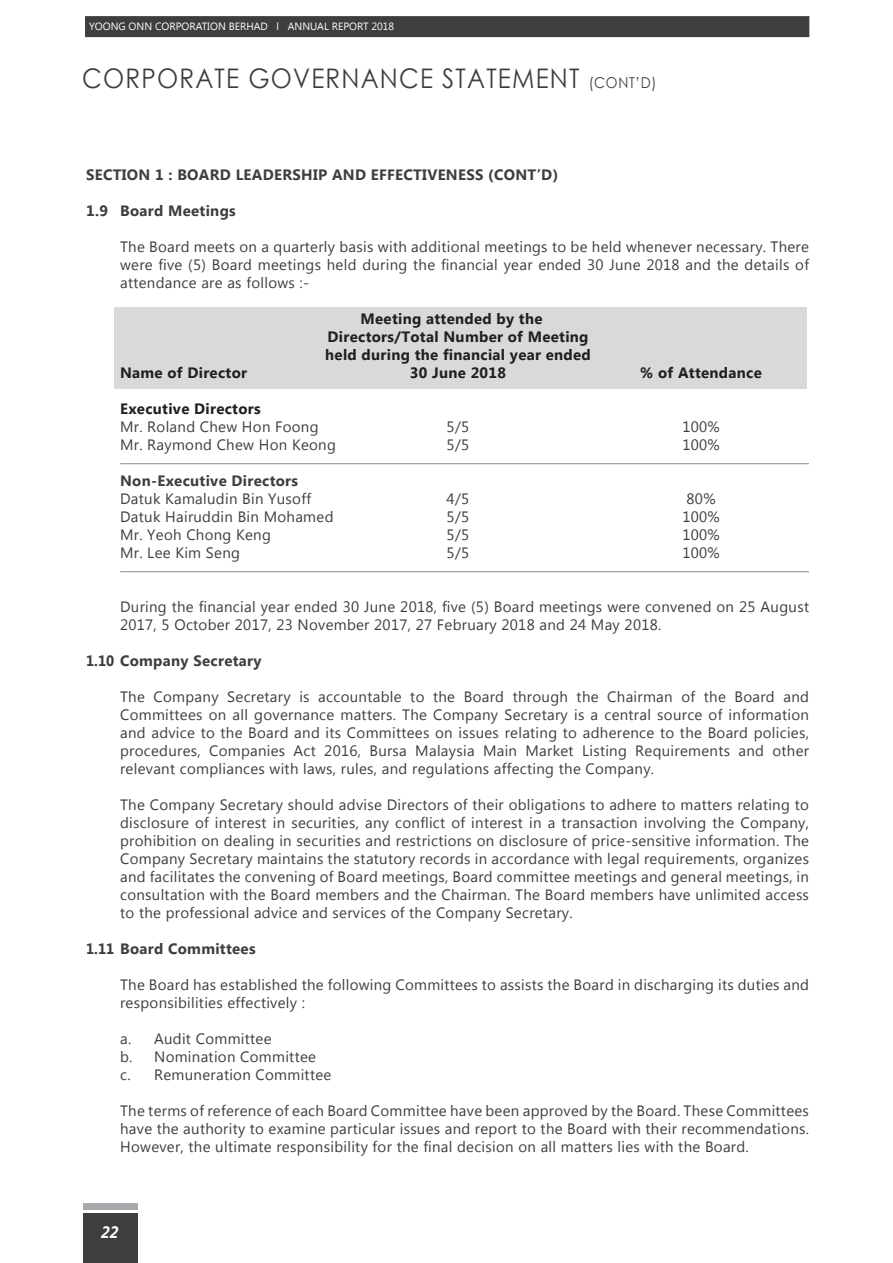
<style>
.page{position:relative;width:893px;height:1263px;background:#fff}
.page>*{position:absolute;margin:0;border:0;box-sizing:border-box;transform-origin:0 0}
.t1{font:27px "Century Gothic";color:#3e3e3f;scale:.9 1}
.t2{font:italic 700 16.5px "Segoe UI";color:#fff;scale:.91 1}
.t3{font:15px/18px "Segoe UI";letter-spacing:.02em;color:#3e3e3f;text-align:justify}
.t4{font:700 15px/18px "Segoe UI";letter-spacing:.02em;color:#231f20}
.t5{font:700 15px "Segoe UI";letter-spacing:.02em;color:#3e3e3f}
.t6{font:700 15px "Segoe UI";letter-spacing:.02em;color:#3e3e3f;scale:.94 1}
.t7{font:15px "Century Gothic";color:#3e3e3f;scale:.9 1}
.t8{font:10.5px "Segoe UI";color:#fff}
</style>
<div class="page">
<div style="left:83px;top:1213px;width:54px;height:50px;background:#3e3e3f"></div>
<div style="left:83px;top:1204px;width:54px;height:6px;background:#a8a9ad"></div>
<div style="left:85px;top:16px;width:724px;height:21px;background:#3e3e3f"></div>
<div style="left:115px;top:308px;width:692px;height:81px;background:#d8d9db"></div>
<hr style="left:120px;top:463px;width:689px;height:1px;background:#8a8c8f">
<hr style="left:120px;top:571px;width:689px;height:1px;background:#8a8c8f">
<p class="t8" style="left:89px;top:19px;width:207px">Yoong Onn Corporation Berhad l ANNUAL</p>
<p class="t8" style="left:332px;top:19px;width:7px">REPORT</p>
<p class="t8" style="left:372px;top:19px;width:24px">2018</p>
<h1 class="t1" style="left:82px;top:60px;width:21px">CORPORATE</h1>
<h1 class="t1" style="left:248px;top:60px;width:90px">GOVERNANCE</h1>
<h1 class="t1" style="left:442px;top:60px;width:16px">STATE</h1>
<h1 class="t1" style="left:512px;top:60px;width:43px">MENT</h1>
<p class="t7" style="left:589px;top:72px;width:77px">(CONT’D)</p>
<p class="t5" style="left:86px;top:164px;width:362px">SECTION 1 : BOARD LEADERSHIP AN D EFFECTIVENESS</p>
<p class="t5" style="left:488px;top:164px;width:28px">(CONT</p>
<p class="t5" style="left:537px;top:164px;width:23px">’D)</p>
<p class="t5" style="left:86px;top:200px;width:151px">1.9 Board Meetings</p>
<p class="t3" style="left:86px;top:237px;width:22px">T</p>
<p class="t3" style="left:120px;top:237px;width:690px;text-indent:8px">he Board meets on a quarterly basis with additional meetings to be held whenever necessary. There were five (5) Board meetings held during the financial year ended 30 June 2018 and the details of attendance are as follows :-</p>
<p class="t4" style="left:325px;top:309px;width:267px;text-indent:35px">Meeting attended by the<br>Directors/Total N umber of Meeting held during the financial year ended</p>
<p class="t4" style="left:86px;top:363px;width:24px">N</p>
<p class="t4" style="left:132px;top:363px;width:116px">ame of Director</p>
<p class="t4" style="left:410px;top:363px;width:98px">30 June 2018</p>
<p class="t4" style="left:640px;top:363px;width:123px">% of Attendance</p>
<p class="t4" style="left:86px;top:399px;width:22px">E</p>
<p class="t4" style="left:128px;top:399px;width:134px">xecutive Directors</p>
<p class="t3" style="left:86px;top:417px;width:25px">M</p>
<p class="t3" style="left:134px;top:417px;width:186px">r. Roland Chew Hon Foong</p>
<p class="t3" style="left:447px;top:417px;width:24px">5/5</p>
<p class="t3" style="left:682px;top:417px;width:39px">100%</p>
<p class="t3" style="left:86px;top:435px;width:25px">M</p>
<p class="t3" style="left:134px;top:435px;width:204px">r. Raymond Chew Hon Keong</p>
<p class="t3" style="left:447px;top:435px;width:24px">5/5</p>
<p class="t3" style="left:682px;top:435px;width:39px">100%</p>
<p class="t5" style="left:86px;top:470px;width:24px">N</p>
<p class="t5" style="left:132px;top:470px;width:167px">on-Executive Directors</p>
<p class="t3" style="left:120px;top:489px;width:193px">Datuk Kamaludin Bin Yusoff</p>
<p class="t3" style="left:447px;top:489px;width:24px">4/5</p>
<p class="t3" style="left:687px;top:489px;width:31px">80%</p>
<p class="t3" style="left:120px;top:507px;width:215px">Datuk Hairuddin Bin Mohamed</p>
<p class="t3" style="left:447px;top:507px;width:24px">5/5</p>
<p class="t3" style="left:682px;top:507px;width:39px">100%</p>
<p class="t3" style="left:86px;top:525px;width:25px">M</p>
<p class="t3" style="left:134px;top:525px;width:139px">r. Yeoh Chong Keng</p>
<p class="t3" style="left:447px;top:525px;width:24px">5/5</p>
<p class="t3" style="left:682px;top:525px;width:39px">100%</p>
<p class="t3" style="left:86px;top:543px;width:25px">M</p>
<p class="t3" style="left:134px;top:543px;width:108px">r. Lee Kim Seng</p>
<p class="t3" style="left:447px;top:543px;width:24px">5/5</p>
<p class="t3" style="left:682px;top:543px;width:39px">100%</p>
<p class="t3" style="left:120px;top:597px;width:690px">During the financial year ended 30 June 2018, five (5) Board meetings were convened on 25 August<br>2017, 5 October 2017, 23 N ovember 2017, 27 February 2018 and 24 May 2018.</p>
<p class="t6" style="left:86px;top:650px;width:188px">1.10 Company Secretary</p>
<p class="t3" style="left:86px;top:687px;width:22px">T</p>
<p class="t3" style="left:120px;top:687px;width:690px;text-indent:8px">he Company Secretary is accountable to the Board through the Chairman of the Board and Committees on all governance matters. The Company Secretary is a central source of information and advice to the Board and its Committees on issues relating to adherence to the Board policies, procedures, Companies Act 2016, Bursa Malaysia Main Market Listing Requirements and other relevant compliances with laws, rules, and regulations affecting the Company.</p>
<p class="t3" style="left:86px;top:795px;width:22px">T</p>
<p class="t3" style="left:120px;top:795px;width:690px;text-indent:8px">he Company Secretary should advise Directors of their obligations to adhere to matters relating to disclosure of interest in securities, any conflict of interest in a transaction involving the Company, prohibition on dealing in securities and restrictions on disclosure of price-sensitive information. The Company Secretary maintains the statutory records in accordance with legal requirements, organizes and facilitates the convening of Board meetings, Board committee meetings and general meetings, in consultation with the Board members and the Chairman. The Board members have unlimited access to the professional advice and services of the Company Secretary.</p>
<p class="t6" style="left:86px;top:938px;width:182px">1.11 Board Committees</p>
<p class="t3" style="left:86px;top:975px;width:22px">T</p>
<p class="t3" style="left:120px;top:975px;width:690px;text-indent:8px">he Board has established the following Committees to assists the Board in discharging its duties and responsibilities effectively :</p>
<p class="t3" style="left:120px;top:1029px;width:213px;text-align:left">a. Audit Committee<br>b. Nomination Committee<br>c. Remuneration Committee</p>
<p class="t3" style="left:86px;top:1101px;width:22px">T</p>
<p class="t3" style="left:120px;top:1101px;width:690px;text-indent:8px">he terms of reference of each Board Committee have been approved by the Board. These Committees have the authority to examine particular issues and report to the Board with their recommendations.<br>However, the ultimate responsibility for the final decision on all matters lies with the Board.</p>
<p class="t2" style="left:101px;top:1221px;width:20px">22</p>
</div>
